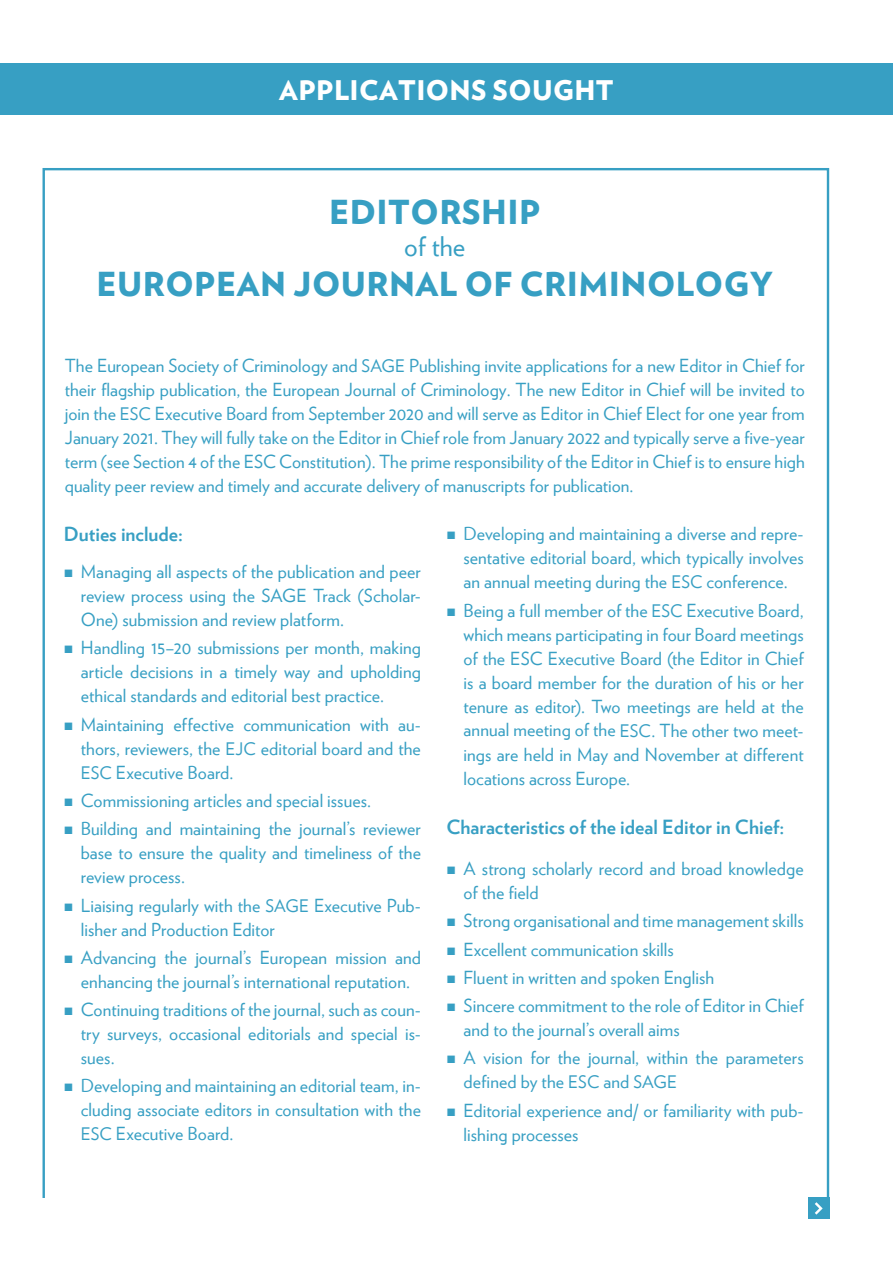
<style>
.page{position:relative;width:893px;height:1263px;background:#fff}
.page>*{position:absolute;margin:0;border:0;box-sizing:border-box;transform-origin:0 0}
.t1{font:900 33px "Verlag";letter-spacing:.015em;color:#379fc3}
.t2{font:900 27px "Verlag";letter-spacing:.015em;color:#fff}
.t3{font:27px "Verlag";color:#379fc3}
.t4{font:700 19.5px "Verlag";color:#379fc3}
.t5{font:18px/24px "Verlag";letter-spacing:.005em;color:#379fc3;text-align:justify}
.s1{font-size:17.25px}
</style>
<div class="page">
<div style="left:0;top:64px;width:893px;height:51px;background:#379fc3"></div>
<div style="left:808px;top:1198px;width:21px;height:21px;background:#379fc3"></div>
<svg style="left:815px;top:1202px;width:8px;height:13px"></svg>
<h2 class="t2" style="left:279px;top:68px;width:19px">APPL</h2>
<h2 class="t2" style="left:350px;top:68px;width:258px">ICATIONS SOUGHT</h2>
<h1 class="t1" style="left:329px;top:185px;width:209px">EDITORSHIP</h1>
<h2 class="t3" style="left:404px;top:227px;width:63px">of the</h2>
<h1 class="t1" style="left:96px;top:257px;width:678px">EUROPEAN JOURNAL OF CRIMINOLOGY</h1>
<p class="t5" style="left:65px;top:352px;width:741px">The European Society of Criminology and <span class="s1">SAGE</span> Publishing invite applications for a new Editor in Chief for their flagship publication, the European Journal of Criminology. The new Editor in Chief will be invited to join the <span class="s1">ESC</span> Executive Board from September 2020 and will serve as Editor in Chief Elect for one year from January 2021. They will fully take on the Editor in Chief role from January 2022 and typically serve a five-year term (see Section 4 of the ESC Constitution). The prime responsibility of the Editor in Chief is to ensure high quality peer review and timely and accurate delivery of manuscripts for publication.</p>
<p class="t4" style="left:64px;top:519px;width:121px">Duties include:</p>
<p class="t5" style="left:81px;top:559px;width:342px">Managing all aspects of the publication and peer review process using the SAGE Track (Scholar-One) submission and review platform.</p>
<p class="t5" style="left:81px;top:635px;width:342px">Handling 15–20 submissions per month, making article decisions in a timely way and upholding ethical standards and editorial best practice.</p>
<p class="t5" style="left:81px;top:711px;width:342px">Maintaining effective communication with au&shy;thors, reviewers, the <span class="s1">EJC</span> editorial board and the <span class="s1">ESC</span> Executive Board.</p>
<p class="t5" style="left:81px;top:785px;width:342px;line-height:28.2px">Commissioning articles and special issues.<br>Building and maintaining the journal’s reviewer</p>
<p class="t5" style="left:81px;top:840px;width:342px">base to ensure the quality and timeliness of the review process.</p>
<p class="t5" style="left:81px;top:892px;width:342px">Liaising regularly with the <span class="s1">SAGE</span> Executive Pub&shy;lisher and Production Editor</p>
<p class="t5" style="left:81px;top:944px;width:342px">Advancing the journal’s European mission and enhancing the journal’s international reputation.</p>
<p class="t5" style="left:81px;top:997px;width:342px">Continuing traditions of the journal, such as coun&shy;try surveys, occasional editorials and special is&shy;sues.</p>
<p class="t5" style="left:81px;top:1073px;width:342px">Developing and maintaining an editorial team, in&shy;cluding associate editors in consultation with the <span class="s1">ESC</span> Executive Board.</p>
<p class="t5" style="left:463px;top:521px;width:342px">Developing and maintaining a diverse and repre&shy;sentative editorial board, which typically involves an annual meeting during the <span class="s1">ESC</span> conference.</p>
<p class="t5" style="left:463px;top:597px;width:342px">Being a full member of the <span class="s1">ESC</span> Executive Board, which means participating in four Board meetings of the ESC Executive Board (the Editor in Chief is a board member for the duration of his or her tenure as editor). Two meetings are held at the annual meeting of the <span class="s1">ESC</span>. The other two meet&shy;ings are held in May and N ovember at different locations across Europe.</p>
<p class="t4" style="left:446px;top:812px;width:339px">Characteristics of the ideal Editor in Chief:</p>
<p class="t5" style="left:463px;top:856px;width:342px">A strong scholarly record and broad knowledge of the field</p>
<p class="t5" style="left:463px;top:906px;width:342px;line-height:28.2px;text-align:left">Strong organisational and time management skills Excellent communication skills<br>Fluent in written and spoken English<br>Sincere commitment to the role of Editor in Chief</p>
<p class="t5" style="left:463px;top:1014px;width:342px;line-height:28.2px">and to the journal’s overall aims<br>A vision for the journal, within the parameters</p>
<p class="t5" style="left:463px;top:1067px;width:342px;line-height:28.2px">defined by the <span class="s1">ESC</span> and <span class="s1">SAGE<br></span>Editorial experience and/ or familiarity with pub-</p>
<p class="t5" style="left:463px;top:1121px;width:116px">lishing processes</p>
</div>
